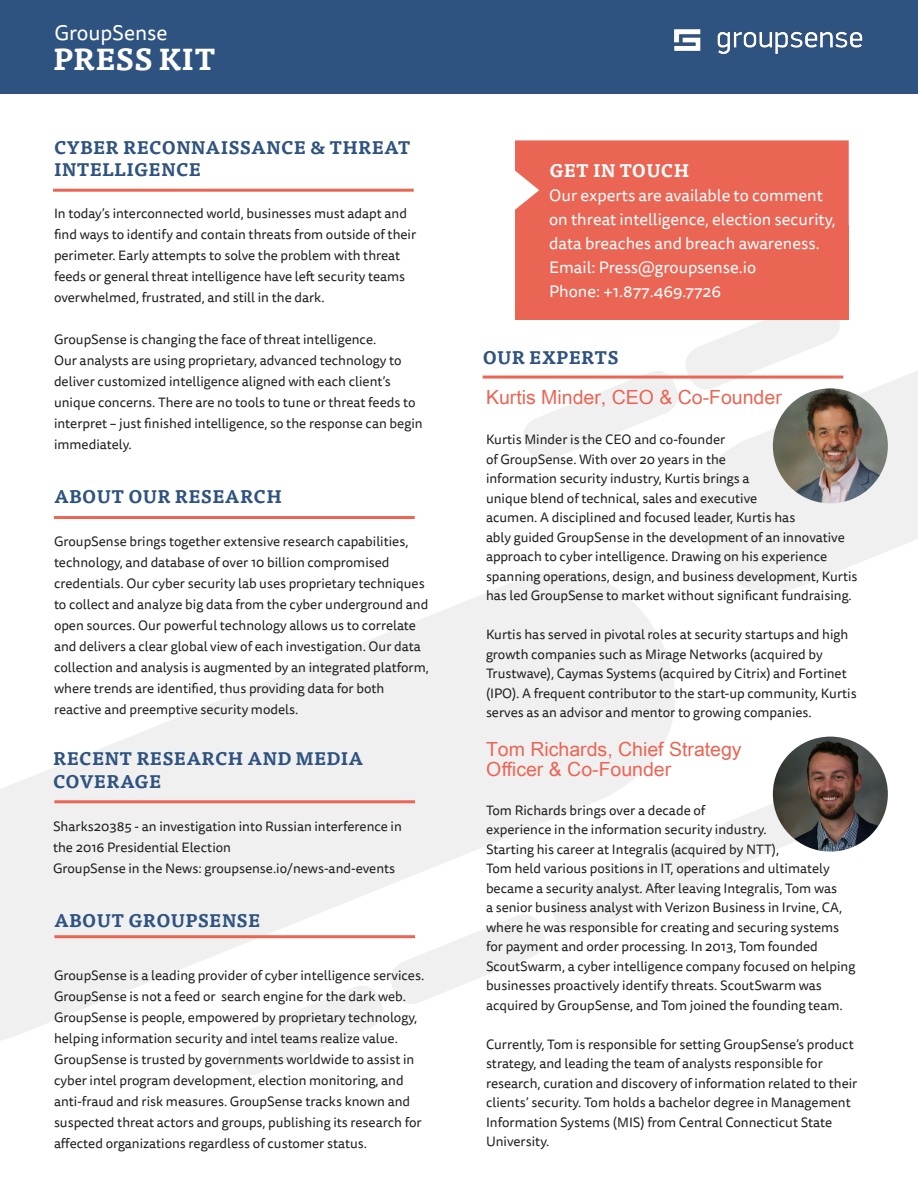
<style>
.page{position:relative;width:918px;height:1188px;background:#fff}
.page>*{position:absolute;margin:0;border:0;box-sizing:border-box;transform-origin:0 0}
.t1{font:700 30px "Tisa Pro";letter-spacing:-.01em;color:#fff}
.Subhead_Level_1{font:21px "Tisa Sans Pro";color:#fff}
.Subhead_Level_1-2{font:19.5px "Arial Unicode MS";color:#eb6554}
.Subhead_Level_1-3{font:700 18px/22.5px "Tisa Pro";letter-spacing:.01em;color:#2f5380}
.Bullet_points_L1_Gre{font:700 18px "Tisa Pro";letter-spacing:.01em;color:#2f5380}
.Subhead_Level_1-4{font:700 18px "Tisa Pro";letter-spacing:.01em;color:#fff}
.Subhead_Level_1-5{font:16.5px/24px "Tisa Sans Pro";color:#fff}
.Subhead_Level_1-6{font:13.5px/19.5px "Tisa Sans Pro";color:#231f20}
.Bullet_points_L1_Gre-2{font:13.5px/21px "Tisa Sans Pro";color:#231f20}
</style>
<div class="page">
<svg style="left:0;top:572px;width:675px;height:469px;fill:#f0f0f1"></svg>
<svg style="left:673px;top:371px;width:245px;height:243px;fill:#f0f0f1"></svg>
<svg style="left:223px;top:769px;width:591px;height:306px"></svg>
<svg style="left:518px;top:320px;width:328px;height:146px"></svg>
<div style="left:0;top:0;width:918px;height:94px;background:#2f5380"></div>
<img style="left:675px;top:29px;width:188px;height:25px">
<div style="left:515px;top:140px;width:334px;height:85px;background:#eb6554"></div>
<div style="left:515px;top:225px;width:334px;height:95px;background:#eb6554"></div>
<img style="left:773px;top:388px;width:115px;height:115px;border-radius:58px">
<hr style="left:53px;top:189px;width:361px;height:3px;background:#eb6554">
<hr style="left:54px;top:516px;width:361px;height:3px;background:#eb6554">
<hr style="left:54px;top:800px;width:361px;height:3px;background:#eb6554">
<hr style="left:54px;top:935px;width:361px;height:3px;background:#eb6554">
<hr style="left:483px;top:376px;width:360px;height:3px;background:#eb6554">
<img style="left:773px;top:737px;width:115px;height:115px;border-radius:58px">
<p class="Subhead_Level_1" style="left:54px;top:19px;width:115px">GroupSense</p>
<p class="t1" style="left:53px;top:35px;width:164px">PRESS KIT</p>
<p class="Subhead_Level_1-3" style="left:54px;top:135px;width:358px">CYBER RECONNAISSANCE &amp; THREAT<br>INTELLIGENCE</p>
<p class="Subhead_Level_1-6" style="left:54px;top:203px;width:364px;line-height:21px">In today’s interconnected world, businesses must adapt and find ways to identify and contain threats from outside of their perimeter. Early attempts to solve the problem with threat feeds or general threat intelligence have left security teams overwhelmed, frustrated, and still in the dark.</p>
<p class="Subhead_Level_1-6" style="left:54px;top:329px;width:370px;line-height:21px">GroupSense is changing the face of threat intelligence.<br>Our analysts are using proprietary, advanced technology to deliver customized intelligence aligned with each client’s unique concerns. There are no tools to tune or threat feeds to interpret – just finished intelligence, so the response can begin immediately.</p>
<p class="Subhead_Level_1-3" style="left:54px;top:484px;width:229px">ABOUT OUR RESEARCH</p>
<p class="Subhead_Level_1-6" style="left:54px;top:531px;width:376px;line-height:21px">GroupSense brings together extensive research capabilities, technology, and database of over 10 billion compromised credentials. Our cyber security lab uses proprietary techniques to collect and analyze big data from the cyber underground and open sources. Our powerful technology allows us to correlate and delivers a clear global view of each investigation. Our data collection and analysis is augmented by an integrated platform, where trends are identified, thus providing data for both reactive and preemptive security models.</p>
<p class="Subhead_Level_1-3" style="left:53px;top:746px;width:312px">RECENT RESEARCH AND MEDIA</p>
<p class="Subhead_Level_1-3" style="left:53px;top:769px;width:110px">COVERAGE</p>
<p class="Subhead_Level_1-6" style="left:53px;top:816px;width:350px;line-height:21px">Sharks20385 - an investigation into Russian interference in the 2016 Presidential Election</p>
<p class="Subhead_Level_1-6" style="left:53px;top:859px;width:344px">GroupSense in the News: groupsense.io/news-and-events</p>
<p class="Bullet_points_L1_Gre" style="left:54px;top:906px;width:208px">ABOUT GROUPSENSE</p>
<p class="Bullet_points_L1_Gre-2" style="left:54px;top:965px;width:372px">GroupSense is a leading provider of cyber intelligence services.<br>GroupSense is not a feed or search engine for the dark web.<br>GroupSense is people, empowered by proprietary technology, helping information security and intel teams realize value.<br>GroupSense is trusted by governments worldwide to assist in cyber intel program development, election monitoring, and anti-fraud and risk measures. GroupSense tracks known and suspected threat actors and groups, publishing its research for affected organizations regardless of customer status.</p>
<p class="Subhead_Level_1-4" style="left:549px;top:156px;width:141px">GET IN TOUCH</p>
<p class="Subhead_Level_1-5" style="left:549px;top:184px;width:288px">Our experts are available to comment on threat intelligence, election security, data breaches and breach awareness.</p>
<p class="Subhead_Level_1-5" style="left:549px;top:256px;width:208px">Email: Press@groupsense.io</p>
<p class="Subhead_Level_1-5" style="left:549px;top:280px;width:173px">Phone: +1.877.469.7726</p>
<p class="Subhead_Level_1-3" style="left:483px;top:346px;width:137px">OUR EXPERTS</p>
<p class="Subhead_Level_1-2" style="left:486px;top:383px;width:297px">Kurtis Minder, CEO &amp; Co-Founder</p>
<p class="Subhead_Level_1-6" style="left:486px;top:430px;width:373px">Kurtis Minder is the CEO and co-founder<br>of GroupSense. With over 20 years in the<br>information security industry, Kurtis brings a<br>unique blend of technical, sales and executive<br>acumen. A disciplined and focused leader, Kurtis has<br>ably guided GroupSense in the development of an innovative approach to cyber intelligence. Drawing on his experience spanning operations, design, and business development, Kurtis has led GroupSense to market without significant fundraising.</p>
<p class="Subhead_Level_1-6" style="left:486px;top:625px;width:372px">Kurtis has served in pivotal roles at security startups and high growth companies such as Mirage Networks (acquired by Trustwave), Caymas Systems (acquired by Citrix) and Fortinet (IPO). A frequent contributor to the start-up community, Kurtis serves as an advisor and mentor to growing companies.</p>
<p class="Subhead_Level_1-2" style="left:486px;top:735px;width:257px">Tom Richards, Chief Strategy</p>
<p class="Subhead_Level_1-2" style="left:486px;top:755px;width:187px">Officer &amp; Co-Founder</p>
<p class="Subhead_Level_1-6" style="left:486px;top:801px;width:371px">Tom Richards brings over a decade of<br>experience in the information security industry.<br>Starting his career at Integralis (acquired by NTT),<br>Tom held various positions in IT, operations and ultimately became a security analyst. After leaving Integralis, Tom was<br>a senior business analyst with Verizon Business in Irvine, CA, where he was responsible for creating and securing systems for payment and order processing. In 2013, Tom founded ScoutSwarm, a cyber intelligence company focused on helping businesses proactively identify threats. ScoutSwarm was acquired by GroupSense, and Tom joined the founding team.</p>
<p class="Subhead_Level_1-6" style="left:486px;top:1035px;width:373px">Currently, Tom is responsible for setting GroupSense’s product strategy, and leading the team of analysts responsible for research, curation and discovery of information related to their clients’ security. Tom holds a bachelor degree in Management Information Systems (MIS) from Central Connecticut State University.</p>
</div>
